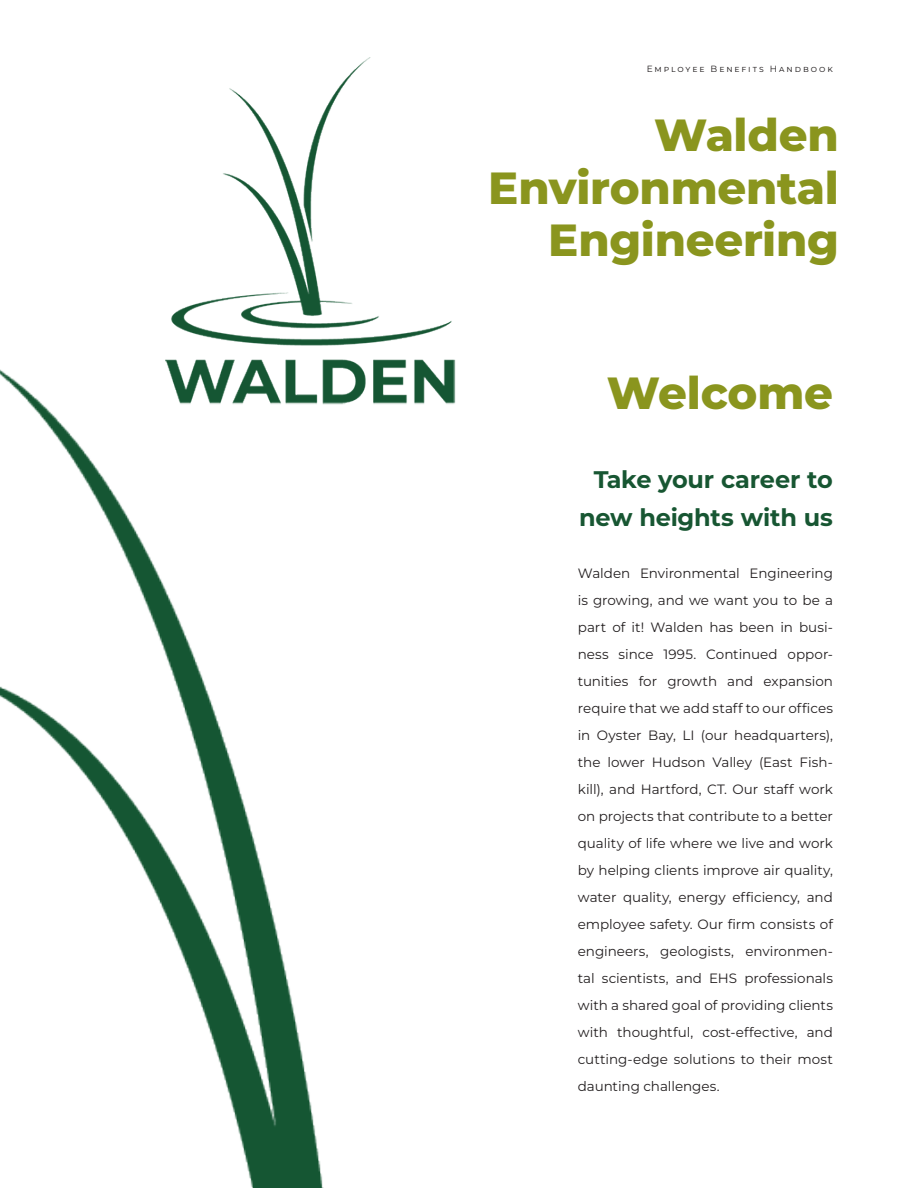
<style>
.page{position:relative;width:918px;height:1188px;background:#fff}
.page>*{position:absolute;margin:0;border:0;box-sizing:border-box;transform-origin:0 0}
.t1{font:800 45px/52.5px "Montserrat";letter-spacing:-.005em;color:#8a951e;text-align:right}
.t2{font:700 24px/37.5px "Montserrat";letter-spacing:-.01em;color:#175632;text-align:right}
.t3{font:13.5px/27px "Montserrat";color:#231f20;text-align:justify}
.t4{font:9px "Montserrat";letter-spacing:.215em;color:#231f20}
</style>
<div class="page">
<img style="left:171px;top:58px;width:285px;height:347px">
<img style="left:0;top:358px;width:323px;height:830px">
<p class="t4" style="left:647px;top:63px;width:188px">Employee Benefits Handbook</p>
<h1 class="t1" style="left:488px;top:108px;width:352px">Walden<br>Environmental<br>Engineering</h1>
<h1 class="t1" style="left:607px;top:365px;width:228px">Welcome</h1>
<h2 class="t2" style="left:579px;top:460px;width:255px">Take your career to new heights with us</h2>
<p class="t3" style="left:578px;top:559px;width:257px">Walden Environmental Engineering is growing, and we want you to be a part of it! Walden has been in busi&shy;ness since 1995. Continued oppor&shy;tunities for growth and expansion require that we add staff to our offices in Oyster Bay, LI (our headquarters), the lower Hudson Valley (East Fish&shy;kill), and Hartford, CT. Our staff work on projects that contribute to a better quality of life where we live and work by helping clients improve air quality, water quality, energy efficiency, and employee safety. Our firm consists of engineers, geologists, environmen&shy;tal scientists, and EHS professionals with a shared goal of providing clients with thoughtful, cost-effective, and cutting-edge solutions to their most daunting challenges.</p>
</div>
